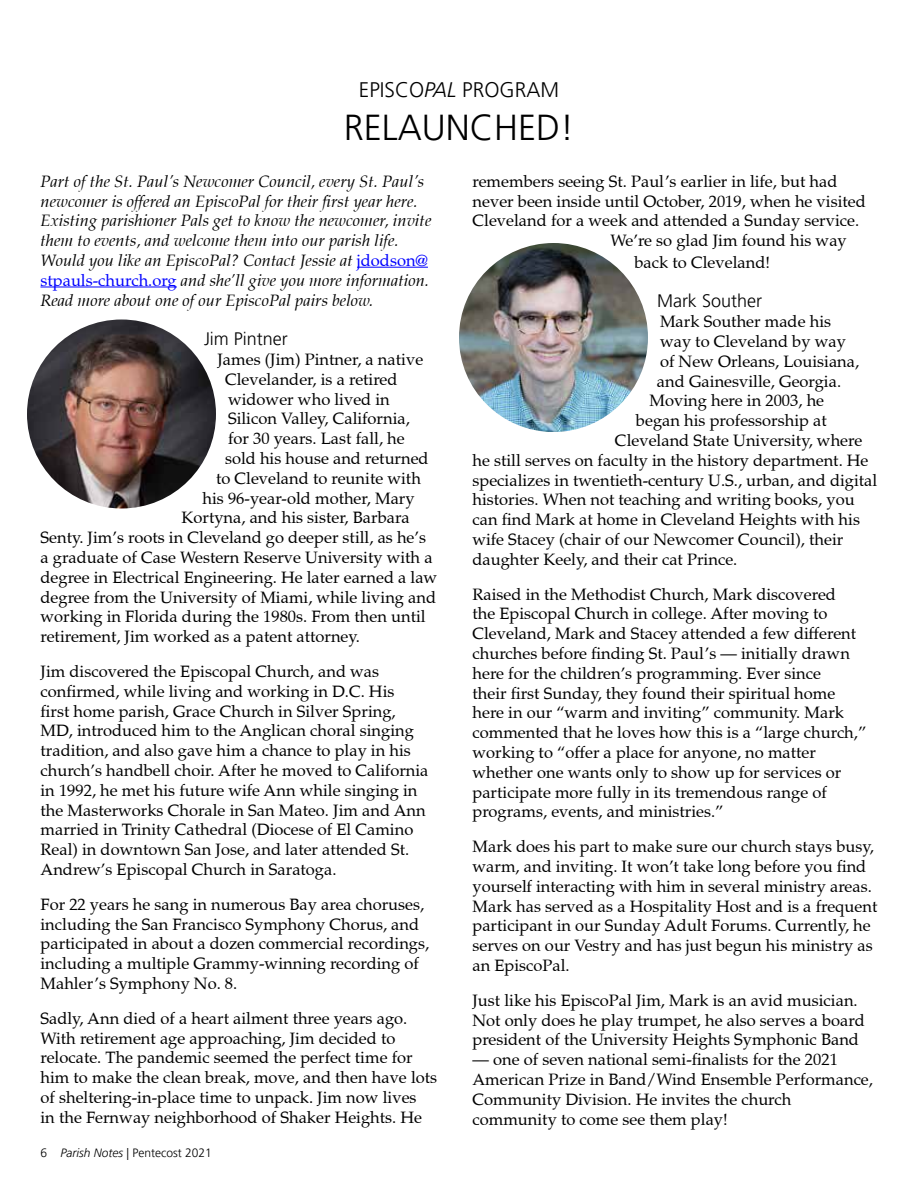
<style>
.page{position:relative;width:918px;height:1188px;background:#fff}
.page>*{position:absolute;margin:0;border:0;box-sizing:border-box;transform-origin:0 0}
.t1{font:300 36px "Frutiger LT Pro";color:#000}
.t2{font:300 21px "Frutiger LT Pro";color:#000}
.t3{font:300 18px "Frutiger LT Pro";color:#000}
.t4{font:16.5px/19.8px "Palatino LT Pro";color:#000}
.t5{font:italic 16.5px/19.8px "Palatino LT Pro";color:#000}
.t6{font:300 12px "Frutiger LT Pro";color:#000}
.s1{font-style:italic}
.s2{font-style:normal;color:#00f}
</style>
<div class="page">
<hr style="left:357px;top:267px;width:71px;height:1px;background:#00f">
<hr style="left:40px;top:287px;width:137px;height:1px;background:#00f">
<img style="left:27px;top:320px;width:189px;height:188px;border-radius:94px">
<img style="left:459px;top:243px;width:189px;height:189px;border-radius:94px">
<p class="t2" style="left:359px;top:77px;width:202px">EPISCO<span class="s1">PAL</span> PROGRAM</p>
<h1 class="t1" style="left:344px;top:107px;width:232px">RELAUNCHED!</h1>
<p class="t5" style="left:40px;top:171px;width:392px">Part of the St. Paul’s Newcomer Council, every St. Paul’s newcomer is offered an EpiscoPal for their first year here.<br>Existing parishioner Pals get to know the newcomer, invite them to events, and welcome them into our parish life.<br>Would you like an EpiscoPal? Contact Jessie at <span class="s2">jdodson@ stpauls-church.org</span> and she’ll give you more information.<br>Read more about one of our EpiscoPal pairs below.</p>
<p class="t3" style="left:204px;top:328px;width:85px">Jim Pintner</p>
<p class="t4" style="left:218px;top:350px;width:207px">James (Jim) Pintner, a native</p>
<p class="t4" style="left:225px;top:369px;width:174px">Clevelander, is a retired</p>
<p class="t4" style="left:228px;top:389px;width:163px">widower who lived in</p>
<p class="t4" style="left:228px;top:409px;width:183px">Silicon Valley, California,</p>
<p class="t4" style="left:228px;top:429px;width:178px">for 30 years. Last fall, he</p>
<p class="t4" style="left:225px;top:449px;width:205px">sold his house and returned</p>
<p class="t4" style="left:216px;top:468px;width:206px">to Cleveland to reunite with</p>
<p class="t4" style="left:203px;top:488px;width:214px">his 96-year-old mother, Mary</p>
<p class="t4" style="left:182px;top:508px;width:230px">Kortyna, and his sister, Barbara</p>
<p class="t4" style="left:41px;top:528px;width:387px">Senty. Jim’s roots in Cleveland go deeper still, as he’s</p>
<p class="t4" style="left:41px;top:548px;width:394px">a graduate of Case Western Reserve University with a</p>
<p class="t4" style="left:41px;top:567px;width:398px">degree in Electrical Engineering. He later earned a law</p>
<p class="t4" style="left:41px;top:587px;width:397px">degree from the University of Miami, while living and</p>
<p class="t4" style="left:41px;top:607px;width:387px">working in Florida during the 1980s. From then until</p>
<p class="t4" style="left:41px;top:627px;width:321px">retirement, Jim worked as a patent attorney.</p>
<p class="t4" style="left:41px;top:662px;width:390px">Jim discovered the Episcopal Church, and was confirmed, while living and working in D.C. His<br>first home parish, Grace Church in Silver Spring, MD, introduced him to the Anglican choral singing tradition, and also gave him a chance to play in his church’s handbell choir. After he moved to California in 1992, he met his future wife Ann while singing in the Masterworks Chorale in San Mateo. Jim and Ann married in Trinity Cathedral (Diocese of El Camino Real) in downtown San Jose, and later attended St.<br>Andrew’s Episcopal Church in Saratoga.</p>
<p class="t4" style="left:41px;top:894px;width:390px">For 22 years he sang in numerous Bay area choruses, including the San Francisco Symphony Chorus, and participated in about a dozen commercial recordings, including a multiple Grammy-winning recording of Mahler’s Symphony No. 8.</p>
<p class="t4" style="left:41px;top:1008px;width:398px">Sadly, Ann died of a heart ailment three years ago.<br>With retirement age approaching, Jim decided to relocate. The pandemic seemed the perfect time for him to make the clean break, move, and then have lots of sheltering-in-place time to unpack. Jim now lives<br>in the Fernway neighborhood of Shaker Heights. He</p>
<p class="t4" style="left:473px;top:171px;width:367px">remembers seeing St. Paul’s earlier in life, but had</p>
<p class="t4" style="left:473px;top:191px;width:395px">never been inside until October, 2019, when he visited</p>
<p class="t4" style="left:473px;top:211px;width:388px">Cleveland for a week and attended a Sunday service.</p>
<p class="t4" style="left:611px;top:231px;width:238px">We’re so glad Jim found his way</p>
<p class="t4" style="left:635px;top:252px;width:137px">back to Cleveland!</p>
<p class="t3" style="left:657px;top:291px;width:107px">Mark Souther</p>
<p class="t4" style="left:660px;top:312px;width:173px">Mark Souther made his</p>
<p class="t4" style="left:660px;top:332px;width:187px">way to Cleveland by way</p>
<p class="t4" style="left:660px;top:351px;width:201px">of New Orleans, Louisiana,</p>
<p class="t4" style="left:657px;top:371px;width:186px">and Gainesville, Georgia.</p>
<p class="t4" style="left:649px;top:391px;width:176px">Moving here in 2003, he</p>
<p class="t4" style="left:636px;top:411px;width:192px">began his professorship at</p>
<p class="t4" style="left:615px;top:431px;width:249px">Cleveland State University, where</p>
<p class="t4" style="left:472px;top:450px;width:398px">he still serves on faculty in the history department. He</p>
<p class="t4" style="left:472px;top:470px;width:406px">specializes in twentieth-century U.S., urban, and digital</p>
<p class="t4" style="left:472px;top:490px;width:384px">histories. When not teaching and writing books, you</p>
<p class="t4" style="left:472px;top:510px;width:389px">can find Mark at home in Cleveland Heights with his</p>
<p class="t4" style="left:472px;top:530px;width:372px">wife Stacey (chair of our Newcomer Council), their</p>
<p class="t4" style="left:472px;top:549px;width:266px">daughter Keely, and their cat Prince.</p>
<p class="t4" style="left:472px;top:584px;width:395px">Raised in the Methodist Church, Mark discovered<br>the Episcopal Church in college. After moving to Cleveland, Mark and Stacey attended a few different churches before finding St. Paul’s — initially drawn here for the children’s programming. Ever since<br>their first Sunday, they found their spiritual home here in our “warm and inviting” community. Mark commented that he loves how this is a “large church,” working to “offer a place for anyone, no matter whether one wants only to show up for services or participate more fully in its tremendous range of programs, events, and ministries.”</p>
<p class="t4" style="left:472px;top:837px;width:406px">Mark does his part to make sure our church stays busy, warm, and inviting. It won’t take long before you find yourself interacting with him in several ministry areas.<br>Mark has served as a Hospitality Host and is a frequent participant in our Sunday Adult Forums. Currently, he serves on our Vestry and has just begun his ministry as an EpiscoPal.</p>
<p class="t4" style="left:472px;top:990px;width:394px">Just like his EpiscoPal Jim, Mark is an avid musician.<br>Not only does he play trumpet, he also serves a board president of the University Heights Symphonic Band</p>
<p class="t4" style="left:472px;top:1050px;width:402px">— one of seven national semi-finalists for the 2021<br>American Prize in Band/Wind Ensemble Performance, Community Division. He invites the church community to come see them play!</p>
<p class="t6" style="left:40px;top:1145px;width:173px">6 <span class="s1">Parish Notes</span> | Pentecost 2021</p>
</div>
